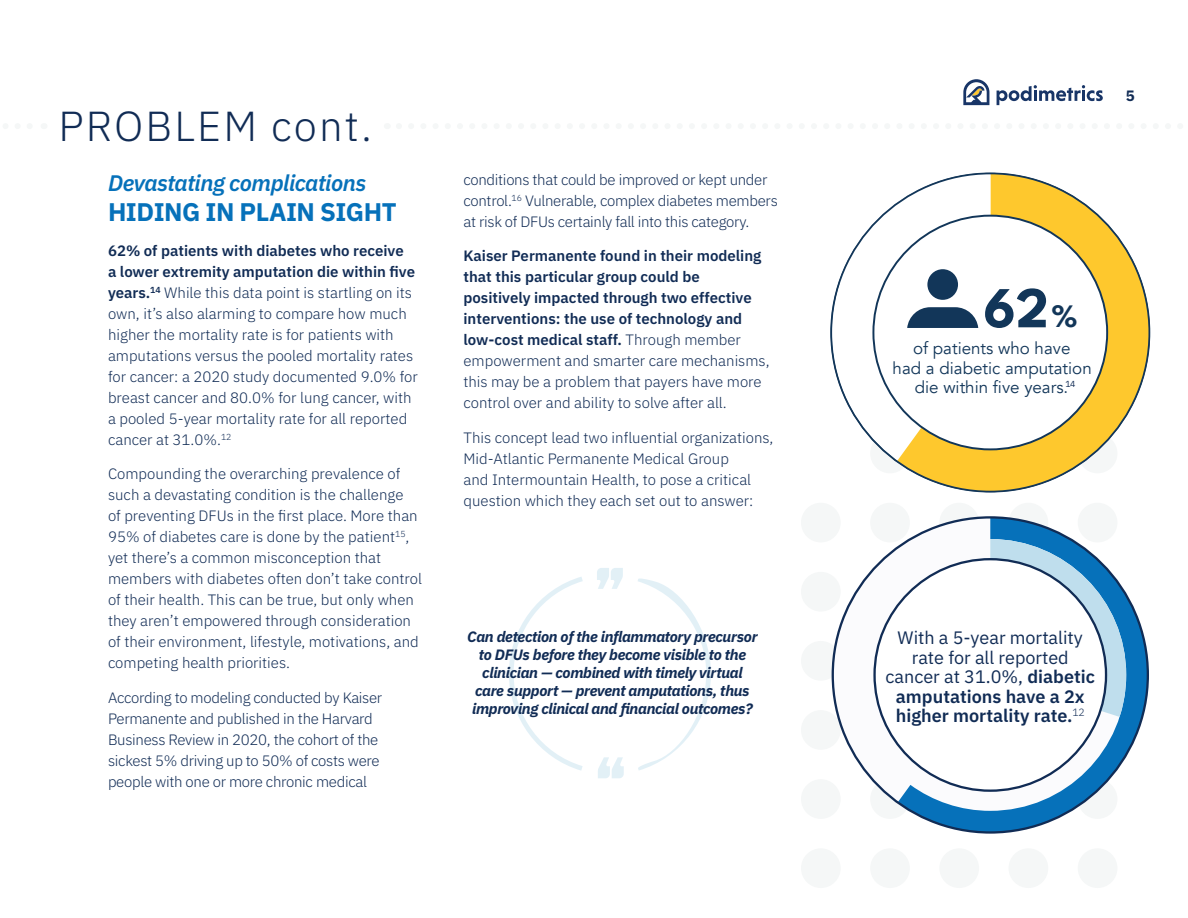
<style>
.page{position:relative;width:1188px;height:918px;background:#fff}
.page>*{position:absolute;margin:0;border:0;box-sizing:border-box;transform-origin:0 0}
.t1{font:100 57.9px "League Spartan";color:#123659}
.t2{font:300 42px "IBM Plex Sans";letter-spacing:.05em;color:#112c55}
.t3{font:700 25.5px "IBM Plex Sans";letter-spacing:-.02em;color:#0671ba}
.t4{font:italic 600 22.5px "IBM Plex Sans";letter-spacing:-.02em;color:#0671ba}
.t5{font:18px/19.5px "IBM Plex Sans";color:#112c55;text-align:center}
.t6{font:16.95px/19.4px "Avenir";color:#123659;text-align:center}
.t7{font:300 15px/21px "IBM Plex Sans";color:#112c55}
.t8{font:300 15px/21px "IBM Plex Sans";letter-spacing:-.02em;color:#112c55}
.t9{font:600 15px/21px "IBM Plex Sans";color:#112c55}
.t10{font:italic 700 15px/18px "IBM Plex Sans";letter-spacing:-.02em;color:#112c55;text-align:center}
.t11{font:700 15px "IBM Plex Sans";color:#112c55}
.t12{font:8.7px "IBM Plex Sans";color:#112c55}
.s1{font-weight:600}
.s2{font-weight:300}
.s3{font-size:32.7px}
</style>
<div class="page">
<svg style="left:997px;top:85px;width:106px;height:20px"></svg>
<svg style="left:963px;top:79px;width:26px;height:26px"></svg>
<svg style="left:509px;top:577px;width:74px;height:194px"></svg>
<svg style="left:638px;top:578px;width:73px;height:192px"></svg>
<svg style="left:597px;top:568px;width:26px;height:21px"></svg>
<svg style="left:598px;top:757px;width:26px;height:21px"></svg>
<div style="left:1078px;top:503px;width:39px;height:39px;background:#f5f7f7;border-radius:50%"></div>
<div style="left:1009px;top:503px;width:39px;height:39px;background:#f5f7f7;border-radius:50%"></div>
<div style="left:939px;top:503px;width:40px;height:39px;background:#f5f7f7;border-radius:50%"></div>
<div style="left:870px;top:503px;width:40px;height:39px;background:#f5f7f7;border-radius:50%"></div>
<div style="left:801px;top:503px;width:40px;height:39px;background:#f5f7f7;border-radius:50%"></div>
<div style="left:801px;top:641px;width:40px;height:40px;background:#f5f7f7;border-radius:50%"></div>
<div style="left:801px;top:779px;width:40px;height:40px;background:#f5f7f7;border-radius:50%"></div>
<div style="left:870px;top:434px;width:40px;height:39px;background:#f5f7f7;border-radius:50%"></div>
<div style="left:801px;top:572px;width:40px;height:40px;background:#f5f7f7;border-radius:50%"></div>
<div style="left:801px;top:710px;width:40px;height:40px;background:#f5f7f7;border-radius:50%"></div>
<div style="left:1078px;top:848px;width:39px;height:40px;background:#f5f7f7;border-radius:50%"></div>
<div style="left:1009px;top:848px;width:39px;height:40px;background:#f5f7f7;border-radius:50%"></div>
<div style="left:939px;top:848px;width:40px;height:40px;background:#f5f7f7;border-radius:50%"></div>
<div style="left:870px;top:848px;width:40px;height:40px;background:#f5f7f7;border-radius:50%"></div>
<div style="left:801px;top:848px;width:40px;height:40px;background:#f5f7f7;border-radius:50%"></div>
<svg style="left:831px;top:546px;width:173px;height:288px"></svg>
<svg style="left:898px;top:517px;width:250px;height:316px"></svg>
<svg style="left:990px;top:539px;width:136px;height:178px"></svg>
<div style="left:875px;top:559px;width:231px;height:232px;background:#fff;border-radius:50%"></div>
<div style="left:831px;top:173px;width:318px;height:319px;background:#fff;border-radius:50%"></div>
<svg style="left:897px;top:173px;width:253px;height:318px;fill:#fec82d"></svg>
<div style="left:873px;top:216px;width:234px;height:233px;background:#fff;border-radius:50%"></div>
<svg style="left:839px;top:173px;width:151px;height:160px"></svg>
<p class="t2" style="left:58px;top:94px;width:315px">PROBLEM cont.</p>
<p class="t4" style="left:108px;top:165px;width:260px">Devastating complications</p>
<p class="t3" style="left:108px;top:192px;width:290px">HIDING IN PLAIN SIGHT</p>
<p class="t7" style="left:108px;top:239px;width:311px"><span class="s1">62% of patients with diabetes who receive<br>a lower extremity amputation die within five years.</span><sup>14</sup> While this data point is startling on its own, it’s also alarming to compare how much higher the mortality rate is for patients with amputations versus the pooled mortality rates for cancer: a 2020 study documented 9.0% for breast cancer and 80.0% for lung cancer, with a pooled 5-year mortality rate for all reported cancer at 31.0%.<sup>12</sup></p>
<p class="t7" style="left:108px;top:462px;width:316px">Compounding the overarching prevalence of such a devastating condition is the challenge<br>of preventing DFUs in the first place. More than 95% of diabetes care is done by the patient<sup>15</sup>, yet there’s a common misconception that members with diabetes often don’t take control of their health. This can be true, but only when they aren’t empowered through consideration of their environment, lifestyle, motivations, and competing health priorities.</p>
<p class="t8" style="left:108px;top:686px;width:276px">According to modeling conducted by Kaiser Permanente and published in the Harvard Business Review in 2020, the cohort of the sickest 5% driving up to 50% of costs were people with one or more chronic medical</p>
<p class="t8" style="left:464px;top:168px;width:316px">conditions that could be improved or kept under control.<sup>16</sup> Vulnerable, complex diabetes members at risk of DFUs certainly fall into this category.</p>
<p class="t9" style="left:464px;top:244px;width:308px">Kaiser Permanente found in their modeling that this particular group could be positively impacted through two effective interventions: the use of technology and low-cost medical staff. <span class="s2">Through member empowerment and smarter care mechanisms, this may be a problem that payers have more control over and ability to solve after all.</span></p>
<p class="t7" style="left:464px;top:426px;width:312px">This concept lead two influential organizations, Mid-Atlantic Permanente Medical Group<br>and Intermountain Health, to pose a critical question which they each set out to answer:</p>
<p class="t11" style="left:1126px;top:84px;width:10px">5</p>
<h1 class="t1" style="left:984px;top:266px;width:96px">62<span class="s3">%</span></h1>
<p class="t6" style="left:893px;top:339px;width:201px">of patients who have<br>had a diabetic amputation die within five years.</p>
<p class="t12" style="left:1065px;top:377px;width:12px">14</p>
<p class="t10" style="left:467px;top:626px;width:292px">Can detection of the inflammatory precursor to DFUs before they become visible to the clinician — combined with timely virtual care support — prevent amputations, thus improving clinical and financial outcomes?</p>
<p class="t5" style="left:886px;top:626px;width:211px">With a 5-year mortality rate for all reported cancer at 31.0%, <span class="s1">diabetic amputations have a 2x higher mortality rate.</span><sup>12</sup></p>
</div>
